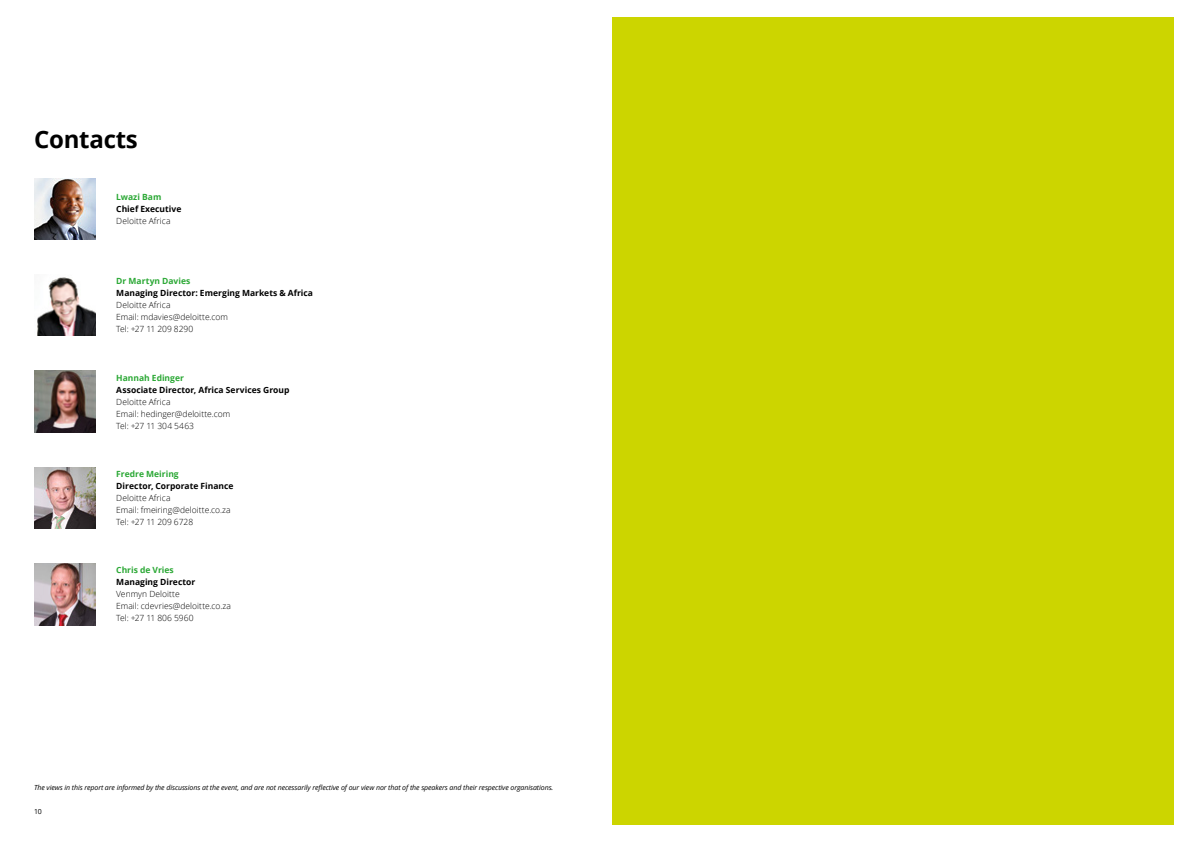
<style>
.page{position:relative;width:1191px;height:842px;background:#fff}
.page>*{position:absolute;margin:0;border:0;box-sizing:border-box;transform-origin:0 0}
.t1{font:700 24px "Open Sans";letter-spacing:-.01em;color:#000}
.t2{font:300 8.5px/12px "Open Sans";color:#000}
.t3{font:700 8.5px "Open Sans";color:#000}
.t4{font:700 8.5px "Open Sans";color:#2ba835}
.t5{font:italic 7px "Open Sans";letter-spacing:-.01em;color:#000}
.t6{font:7px "Open Sans";color:#000}
</style>
<div class="page">
<img style="left:34px;top:178px;width:62px;height:62px">
<img style="left:37px;top:277px;width:59px;height:59px">
<img style="left:34px;top:371px;width:62px;height:61px">
<img style="left:34px;top:563px;width:62px;height:62px">
<img style="left:34px;top:467px;width:62px;height:62px">
<div style="left:612px;top:17px;width:562px;height:808px;background:#ccd500"></div>
<h1 class="t1" style="left:34px;top:123px;width:105px">Contacts</h1>
<p class="t4" style="left:116px;top:191px;width:47px">Lwazi Bam</p>
<p class="t3" style="left:116px;top:203px;width:67px">Chief Executive</p>
<p class="t2" style="left:116px;top:215px;width:56px">Deloitte Africa</p>
<p class="t4" style="left:116px;top:275px;width:76px">Dr Martyn Davies</p>
<p class="t3" style="left:116px;top:287px;width:198px">Managing Director: Emerging Markets &amp; Africa</p>
<p class="t2" style="left:116px;top:299px;width:113px">Deloitte Africa<br>Email: mdavies@deloitte.com<br>Tel: +27 11 209 8290</p>
<p class="t4" style="left:116px;top:372px;width:69px">Hannah Edinger</p>
<p class="t3" style="left:116px;top:384px;width:175px">Associate Director, Africa Services Group</p>
<p class="t2" style="left:116px;top:395px;width:115px">Deloitte Africa<br>Email: hedinger@deloitte.com<br>Tel: +27 11 304 5463</p>
<p class="t4" style="left:116px;top:468px;width:64px">Fredre Meiring</p>
<p class="t3" style="left:116px;top:480px;width:119px">Director, Corporate Finance</p>
<p class="t2" style="left:116px;top:492px;width:116px">Deloitte Africa<br>Email: fmeiring@deloitte.co.za<br>Tel: +27 11 209 6728</p>
<p class="t4" style="left:116px;top:564px;width:59px">Chris de Vries</p>
<p class="t3" style="left:116px;top:576px;width:81px">Managing Director</p>
<p class="t2" style="left:116px;top:588px;width:116px">Venmyn Deloitte<br>Email: cdevries@deloitte.co.za<br>Tel: +27 11 806 5960</p>
<p class="t5" style="left:34px;top:783px;width:521px">The views in this report are informed by the discussions at the event, and are not necessarily reflective of our view nor that of the speakers and their respective organisations.</p>
<p class="t6" style="left:34px;top:807px;width:9px">10</p>
</div>
